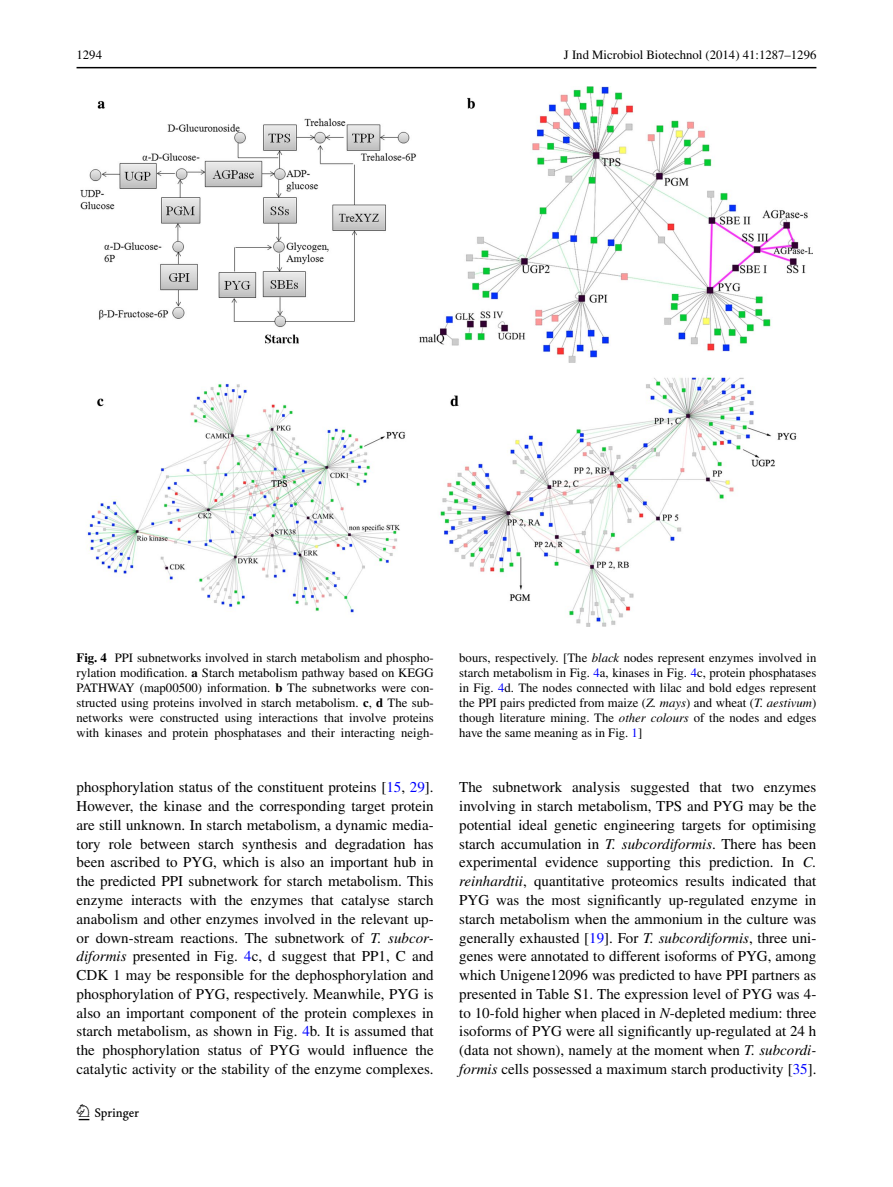
<style>
.page{position:relative;width:893px;height:1187px;background:#fff}
.page>*{position:absolute;margin:0;border:0;box-sizing:border-box;transform-origin:0 0}
.t1{font:22.5px "Springnew";color:#000}
.t2{font:15px/18.8px "Times";color:#000;text-align:justify}
.t3{font:12.75px/15px "Times";color:#000}
.s1{font-weight:700}
.s2{font-style:italic}
.s3{color:#00f}
</style>
<div class="page">
<hr style="left:77px;top:67px;width:739px;height:1px;background:#000">
<img style="left:81px;top:87px;width:731px;height:539px">
<p class="t3" style="left:77px;top:48px;width:27px">1294</p>
<p class="t3" style="left:564px;top:48px;width:254px">J Ind Microbiol Biotechnol (2014) 41:1287–1296</p>
<p class="t3" style="left:77px;top:650px;width:359px"><span class="s1">Fig. 4</span> PPI subnetworks involved in starch metabolism and phospho&shy;rylation modification. <span class="s1">a</span> Starch metabolism pathway based on KEGG PATHWAY (map00500) information. <span class="s1">b</span> The subnetworks were con&shy;structed using proteins involved in starch metabolism. <span class="s1">c</span>, <span class="s1">d</span> The sub&shy;networks were constructed using interactions that involve proteins with kinases and protein phosphatases and their interacting neigh-</p>
<p class="t3" style="left:459px;top:650px;width:359px;text-align:justify">bours, respectively. [The <span class="s2">black</span> nodes represent enzymes involved in starch metabolism in Fig. <span class="s3">4</span>a, kinases in Fig. <span class="s3">4</span>c, protein phosphatases in Fig. <span class="s3">4</span>d. The nodes connected with lilac and bold edges represent the PPI pairs predicted from maize (<span class="s2">Z. mays</span>) and wheat (<span class="s2">T. aestivum</span>) though literature mining. The <span class="s2">other colours</span> of the nodes and edges have the same meaning as in Fig. <span class="s3">1</span>]</p>
<p class="t2" style="left:77px;top:777px;width:359px">phosphorylation status of the constituent proteins [<span class="s3">15</span>, <span class="s3">29</span>].<br>However, the kinase and the corresponding target protein are still unknown. In starch metabolism, a dynamic media&shy;tory role between starch synthesis and degradation has been ascribed to PYG , which is also an important hub in the predicted PPI subnetwork for starch metabolism. This enzyme interacts with the enzymes that catalyse starch anabolism and other enzymes involved in the relevant up&shy;or down-stream reactions. The subnetwork of <span class="s2">T. subcor&shy;diformis</span> presented in Fig. <span class="s3">4</span>c, d suggest that PP1, C and CDK 1 may be responsible for the dephosphorylation and phosphorylation of PYG, respectively. Meanwhile, PYG is also an important component of the protein complexes in starch metabolism, as shown in Fig. <span class="s3">4</span>b. It is assumed that the phosphorylation status of PYG</p>
<p class="t2" style="left:77px;top:1040px;width:359px;text-align:right">would influence the<br>catalytic activity or the stability of the enzyme complexes.</p>
<h1 class="t1" style="left:79px;top:1104px;width:62px">1 3</h1>
<p class="t2" style="left:459px;top:777px;width:359px">The subnetwork analysis suggested that two enzymes involving in starch metabolism, TPS and PYG may be the potential ideal genetic engineering targets for optimising starch accumulation in <span class="s2">T. subcordiformis</span>. There has been experimental evidence supporting this prediction. In <span class="s2">C. reinhardtii</span>, quantitative proteomics results indicated that PYG was the most significantly up-regulated enzyme in starch metabolism when the ammonium in the culture was generally exhausted [<span class="s3">19</span>]. For <span class="s2">T. subcordiformis</span>, three uni&shy;genes were annotated to different isoforms of PYG , among which Unigene12096 was predicted to have PPI partners as presented in Table S1. The expression level of PYG was 4- to 10-fold higher when placed in <span class="s2">N</span>-depleted medium: three isoforms of PYG were all significantly up-regulated at 24 h (data not shown), namely at the moment when <span class="s2">T. subcordi&shy;formis</span> cells possessed a maximum starch productivity [<span class="s3">35</span>].</p>
</div>
